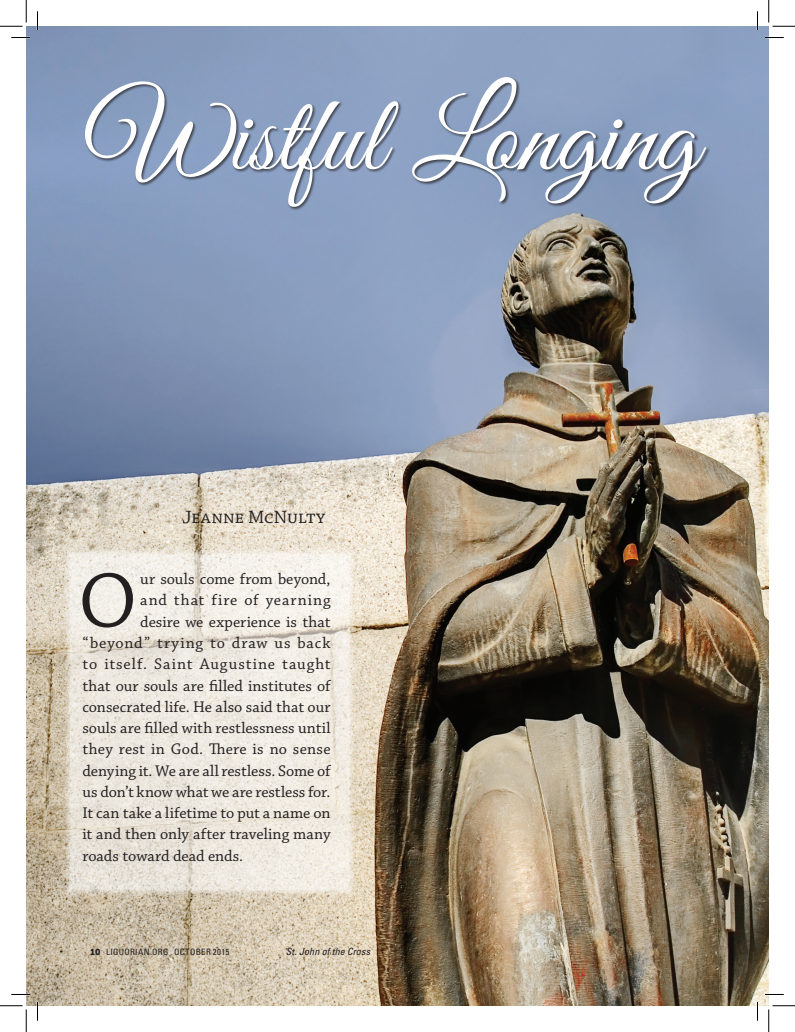
<style>
.page{position:relative;width:795px;height:1032px;background:#fff}
.page>*{position:absolute;margin:0;border:0;box-sizing:border-box;transform-origin:0 0}
.t1{font:108.38px "Great Vibes";color:#fff}
.t2{font:81.62px "Chaparral Pro";color:#231f20}
.t3{font:18.75px "Chaparral Pro";letter-spacing:.005em;color:#231f20}
.t4{font:16.25px "Chaparral Pro";color:#231f20}
.t5{font:16.25px "Chaparral Pro";letter-spacing:.055em;color:#231f20}
.t6{font:16.25px "Chaparral Pro";letter-spacing:.06em;color:#231f20}
.t7{font:italic condensed 10px "Univers";letter-spacing:.015em;color:#231f20}
.t8{font:condensed 8.75px "Univers";letter-spacing:.035em;color:#231f20}
.s1{font-family:"Museo 900";font-stretch:normal}
</style>
<div class="page">
<img style="left:26px;top:26px;width:743px;height:979px">
<div style="left:84px;top:76px;width:627px;height:135px;background:#231f20;opacity:.75"></div>
<svg style="left:59px;top:543px;width:301px;height:357px;background:#ebe6dc"></svg>
<svg style="left:11px;top:37px;width:19px;height:1px"></svg>
<svg style="left:765px;top:37px;width:19px;height:1px"></svg>
<svg style="left:11px;top:993px;width:19px;height:2px"></svg>
<svg style="left:765px;top:993px;width:19px;height:2px"></svg>
<svg style="left:37px;top:11px;width:1px;height:19px"></svg>
<svg style="left:37px;top:1001px;width:1px;height:19px"></svg>
<svg style="left:757px;top:11px;width:1px;height:19px"></svg>
<svg style="left:757px;top:1001px;width:1px;height:19px"></svg>
<svg style="left:0;top:0;width:27px;height:27px"></svg>
<svg style="left:0;top:1005px;width:27px;height:26px"></svg>
<svg style="left:769px;top:0;width:26px;height:27px"></svg>
<svg style="left:769px;top:1005px;width:26px;height:26px"></svg>
<h1 class="t1" style="left:87px;top:77px;width:613px">Wistful Longing</h1>
<p class="t3" style="left:182px;top:507px;width:144px">Jeanne McNulty</p>
<h2 class="t2" style="left:78px;top:555px;width:60px">O</h2>
<p class="t4" style="left:140px;top:570px;width:192px">ur souls come from beyond,</p>
<p class="t6" style="left:140px;top:591px;width:192px">and that fire of yearning</p>
<p class="t4" style="left:140px;top:612px;width:192px">desire we experience is that</p>
<p class="t5" style="left:83px;top:633px;width:250px">“beyond” trying to draw us back</p>
<p class="t5" style="left:83px;top:655px;width:250px">to itself. Saint Augustine taught</p>
<p class="t4" style="left:83px;top:676px;width:250px">that our souls are filled institutes of</p>
<p class="t4" style="left:83px;top:697px;width:250px">consecrated life. He also said that our</p>
<p class="t4" style="left:83px;top:718px;width:250px">souls are filled with restlessness until</p>
<p class="t4" style="left:83px;top:740px;width:250px">they rest in God. There is no sense</p>
<p class="t4" style="left:83px;top:761px;width:250px">denying it. We are all restless. Some of</p>
<p class="t4" style="left:83px;top:782px;width:250px">us don’t know what we are restless for.</p>
<p class="t4" style="left:83px;top:803px;width:250px">It can take a lifetime to put a name on</p>
<p class="t4" style="left:83px;top:825px;width:250px">it and then only after traveling many</p>
<p class="t4" style="left:83px;top:846px;width:162px">roads toward dead ends.</p>
<p class="t8" style="left:90px;top:946px;width:141px"><span class="s1">10</span> LIGUORIAN.ORG OCTOBER 2015</p>
<p class="t7" style="left:286px;top:945px;width:86px">St. John of the Cross</p>
</div>
